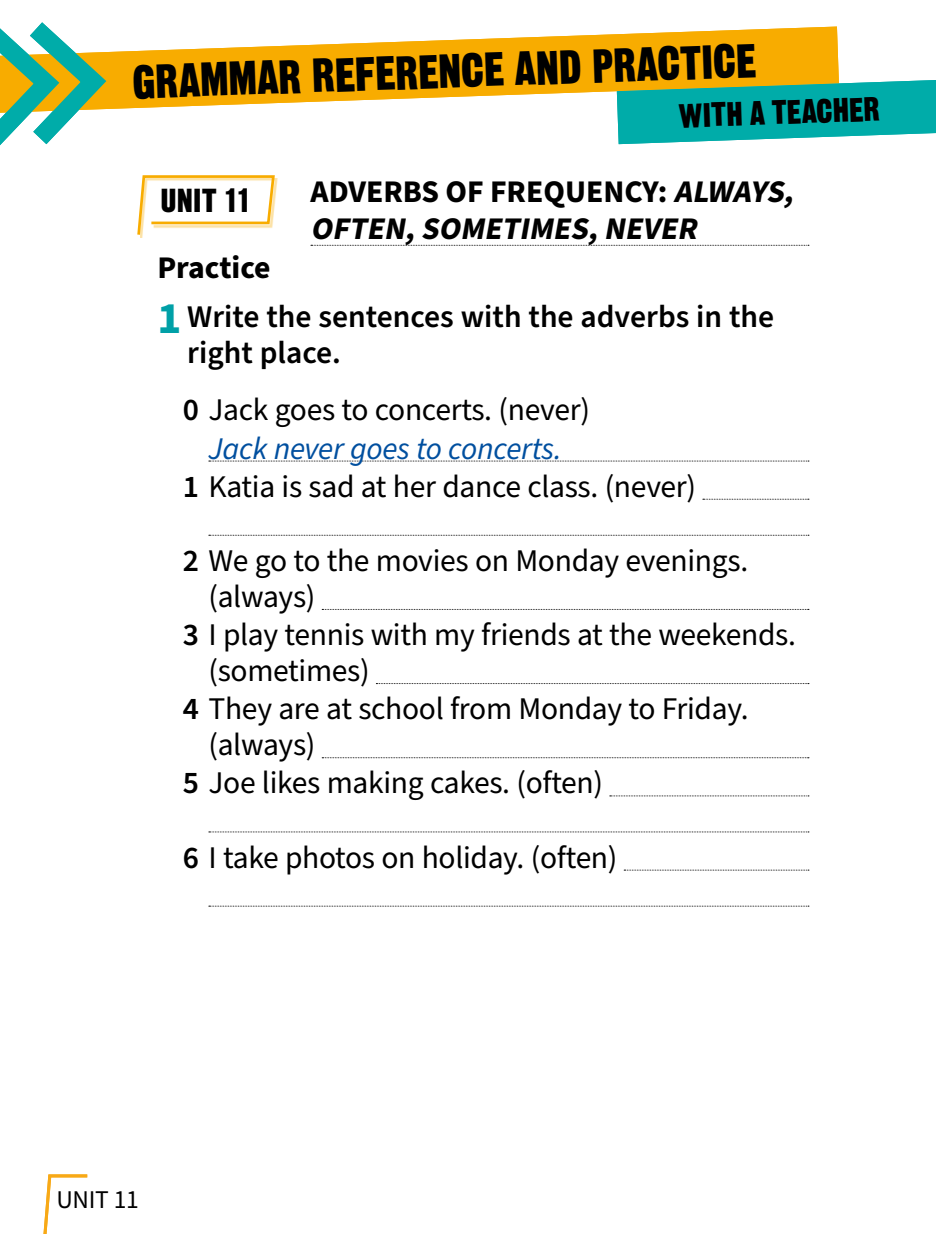
<style>
.page{position:relative;width:936px;height:1234px;background:#fff}
.page>*{position:absolute;margin:0;border:0;box-sizing:border-box;transform-origin:0 0}
.t1{font:46.5px "Gothic Thirteen Std";color:#000}
.t2{font:33px "Gothic Thirteen Std";color:#000}
.t3{font:32.4px "Gothic Thirteen Std";color:#000}
.t4{font:31.5px/57.3px "Source Sans Pro";letter-spacing:-.01em;color:#000}
.t5{font:italic 700 31.5px/36px "Source Sans Pro";color:#000}
.t6{font:600 31.5px/48.8px "Source Sans Pro";color:#000}
.t7{font:25.5px "Source Sans Pro";color:#000}
.s1{font-style:normal}
.s2{font-weight:700}
.s3{font-weight:700;font-size:45px;color:#00a0a7}
.s4{font-weight:600}
.s5{font-style:italic;color:#004f9f}
</style>
<div class="page">
<svg style="left:119px;top:27px;width:719px;height:82px;fill:#f8ac00"></svg>
<svg style="left:616px;top:80px;width:319px;height:64px;background:#2bb3a3"></svg>
<svg style="left:0;top:22px;width:119px;height:124px"></svg>
<svg style="left:311px;top:245px;width:497px;height:1px"></svg>
<svg style="left:209px;top:460px;width:599px;height:1px"></svg>
<svg style="left:702px;top:498px;width:106px;height:1px"></svg>
<svg style="left:209px;top:534px;width:599px;height:1px"></svg>
<svg style="left:322px;top:609px;width:486px;height:1px"></svg>
<svg style="left:376px;top:683px;width:432px;height:1px"></svg>
<svg style="left:322px;top:757px;width:486px;height:1px"></svg>
<svg style="left:609px;top:795px;width:199px;height:1px"></svg>
<svg style="left:209px;top:831px;width:599px;height:1px"></svg>
<svg style="left:624px;top:869px;width:184px;height:1px"></svg>
<svg style="left:209px;top:905px;width:599px;height:1px"></svg>
<svg style="left:137px;top:175px;width:139px;height:62px"></svg>
<svg style="left:43px;top:1174px;width:44px;height:59px"></svg>
<h1 class="t1" style="left:131px;top:53px;width:626px;rotate:-2deg">GRAMMAR REFERENCE AND PRACTICE</h1>
<p class="t2" style="left:678px;top:95px;width:203px;rotate:-2deg">WITH A TEACHER</p>
<p class="t5" style="left:310px;top:175px;width:492px"><span class="s1">ADVERBS OF FREQUENCY:</span> ALWAYS,<br>OFTEN,SOMETIMES,NEVER</p>
<p class="t6" style="left:157px;top:244px;width:618px"><span class="s2">Practice<br></span><span class="s3">1</span> Write the sentences with the adverbs in the</p>
<p class="t4" style="left:183px;top:325px;width:408px"><span class="s4">right place.<br>0</span> Jack goes to concerts. (never)</p>
<p class="t4" style="left:183px;top:430px;width:514px;line-height:38.1px;text-indent:26px"><span class="s5">Jack never goes to concerts.<br></span><span class="s4">1</span> Katia is sad at her dance class. (never)</p>
<p class="t3" style="left:160px;top:180px;width:92px">UNIT 11</p>
<p class="t4" style="left:183px;top:532px;width:566px"><span class="s4">2</span> We go to the movies on Monday evenings.</p>
<p class="t4" style="left:208px;top:568px;width:108px">(always)</p>
<p class="t4" style="left:183px;top:606px;width:614px"><span class="s4">3</span> I play tennis with my friends at the weekends.</p>
<p class="t4" style="left:208px;top:642px;width:163px">(sometimes)</p>
<p class="t4" style="left:183px;top:681px;width:567px"><span class="s4">4</span> They are at school from Monday to Friday.</p>
<p class="t4" style="left:208px;top:717px;width:108px">(always)</p>
<p class="t4" style="left:183px;top:755px;width:421px"><span class="s4">5</span> Joe likes making cakes. (often)</p>
<p class="t4" style="left:183px;top:829px;width:436px"><span class="s4">6</span> I take photos on holiday. (often)</p>
<p class="t7" style="left:56px;top:1182px;width:84px">Unit 11</p>
</div>
